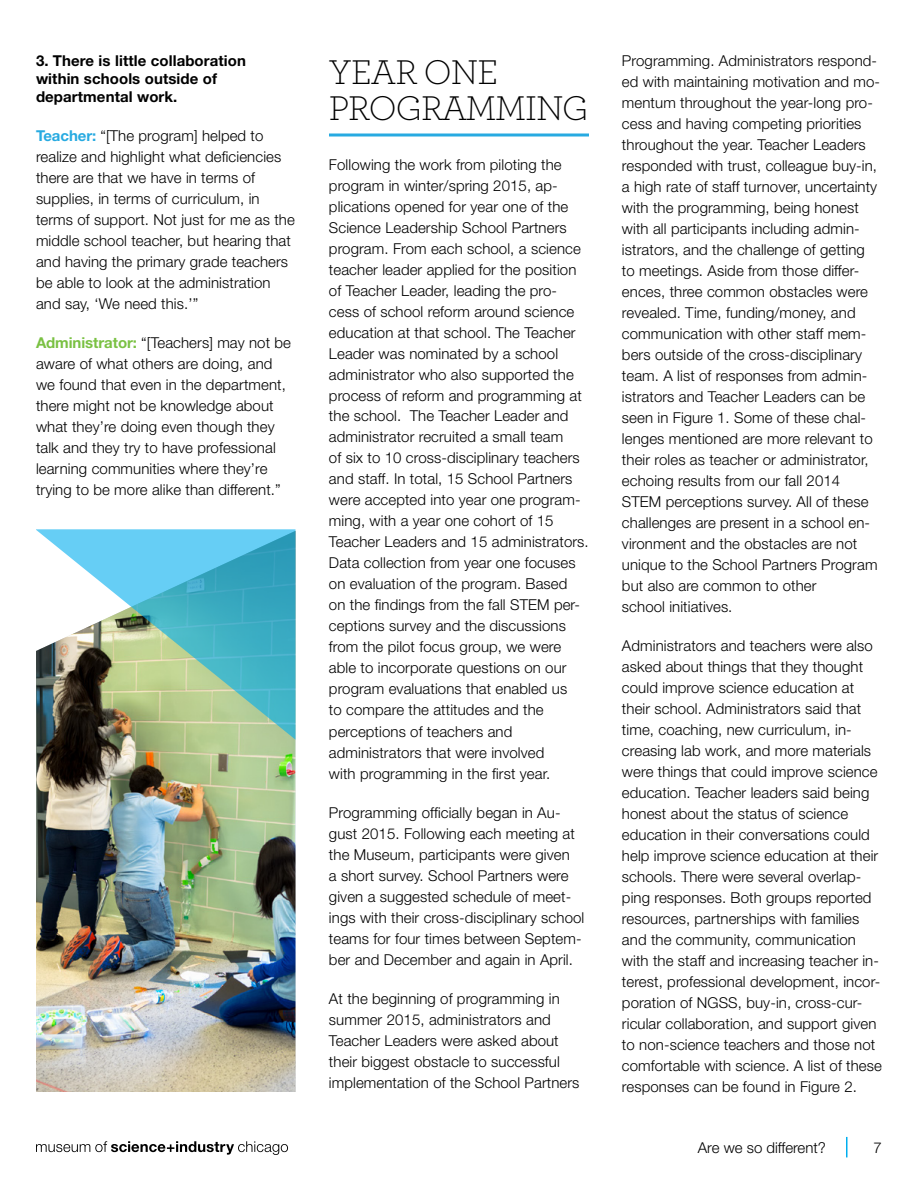
<style>
.page{position:relative;width:918px;height:1188px;background:#fff}
.page>*{position:absolute;margin:0;border:0;box-sizing:border-box;transform-origin:0 0}
.t1{font:300 36px/36px "Archer";letter-spacing:-.03em;color:#000}
.t2{font:300 15px/21px "Helvetica Neue";letter-spacing:.005em;color:#000}
.t3{font:700 15px/18px "Helvetica Neue";letter-spacing:.005em;color:#000}
.s1{font-weight:700;color:#27aae1}
.s2{font-weight:700;color:#7ac143}
</style>
<div class="page">
<hr style="left:846px;top:1137px;width:2px;height:20px;background:#00aeef">
<svg style="left:36px;top:1141px;width:252px;height:14px"></svg>
<hr style="left:329px;top:134px;width:260px;height:2px;background:#27aae1">
<img style="left:36px;top:740px;width:260px;height:352px">
<svg style="left:36px;top:529px;width:260px;height:211px;background:#7eb6b3"></svg>
<p class="t3" style="left:36px;top:51px;width:212px">3. There is little collaboration within schools outside of departmental work.</p>
<p class="t2" style="left:36px;top:125px;width:260px"><span class="s1">Teacher:</span> “[The program] helped to realize and highlight what deficiencies there are that we have in terms of supplies, in terms of curriculum, in terms of support. Not just for me as the middle school teacher, but hearing that and having the primary grade teachers be able to look at the administration and say, ‘We need this.’”</p>
<p class="t2" style="left:36px;top:332px;width:257px"><span class="s2">Administrator:</span> “[Teachers] may not be aware of what others are doing, and we found that even in the department, there might not be knowledge about what they’re doing even though they talk and they try to have professional learning communities where they’re trying to be more alike than different.”</p>
<h1 class="t1" style="left:329px;top:53px;width:261px">YEAR ONE<br>PROGRAMMING</h1>
<p class="t2" style="left:329px;top:153px;width:261px">Following the work from piloting the program in winter/spring 2015, ap&shy;plications opened for year one of the Science Leadership School Partners program. From each school, a science teacher leader applied for the position of Teacher Leader, leading the pro&shy;cess of school reform around science education at that school. The Teacher Leader was nominated by a school administrator who also supported the process of reform and programming at the school. The Teacher Leader and administrator recruited a small team<br>of six to 10 cross-disciplinary teachers and staff. In total, 15 School Partners were accepted into year one program&shy;ming, with a year one cohort of 15<br>Teacher Leaders and 15 administrators.<br>Data collection from year one focuses on evaluation of the program. Based<br>on the findings from the fall STEM per&shy;ceptions survey and the discussions from the pilot focus group, we were able to incorporate questions on our program evaluations that enabled us<br>to compare the attitudes and the perceptions of teachers and administrators that were involved<br>with programming in the first year.</p>
<p class="t2" style="left:329px;top:801px;width:257px">Programming officially began in Au&shy;gust 2015. Following each meeting at the Museum, participants were given<br>a short survey. School Partners were given a suggested schedule of meet&shy;ings with their cross-disciplinary school teams for four times between Septem&shy;ber and December and again in April.</p>
<p class="t2" style="left:329px;top:987px;width:252px">At the beginning of programming in summer 2015, administrators and Teacher Leaders were asked about their biggest obstacle to successful implementation of the School Partners</p>
<p class="t2" style="left:622px;top:50px;width:260px">Programming. Administrators respond&shy;ed with maintaining motivation and mo&shy;mentum throughout the year-long pro&shy;cess and having competing priorities throughout the year. Teacher Leaders responded with trust, colleague buy-in, a high rate of staff turnover, uncertainty with the programming, being honest with all participants including admin&shy;istrators, and the challenge of getting to meetings. Aside from those differ&shy;ences, three common obstacles were revealed. Time, funding/money, and communication with other staff mem&shy;bers outside of the cross-disciplinary team. A list of responses from admin&shy;istrators and Teacher Leaders can be seen in Figure 1. Some of these chal&shy;lenges mentioned are more relevant to their roles as teacher or administrator, echoing results from our fall 2014<br>STEM perceptions survey. All of these challenges are present in a school en&shy;vironment and the obstacles are not unique to the School Partners Program but also are common to other<br>school initiatives.</p>
<p class="t2" style="left:622px;top:635px;width:261px">Administrators and teachers were also asked about things that they thought could improve science education at their school. Administrators said that time, coaching, new curriculum, in&shy;creasing lab work, and more materials were things that could improve science education. Teacher leaders said being honest about the status of science education in their conversations could help improve science education at their schools. There were several overlap&shy;ping responses. Both groups reported resources, partnerships with families and the community, communication with the staff and increasing teacher in&shy;terest, professional development, incor&shy;poration of NGSS, buy-in, cross-cur&shy;ricular collaboration, and support given to non-science teachers and those not comfortable with science. A list of these responses can be found in Figure 2.</p>
<p class="t2" style="left:698px;top:1136px;width:130px">Are we so different?</p>
<p class="t2" style="left:874px;top:1136px;width:10px">7</p>
</div>
